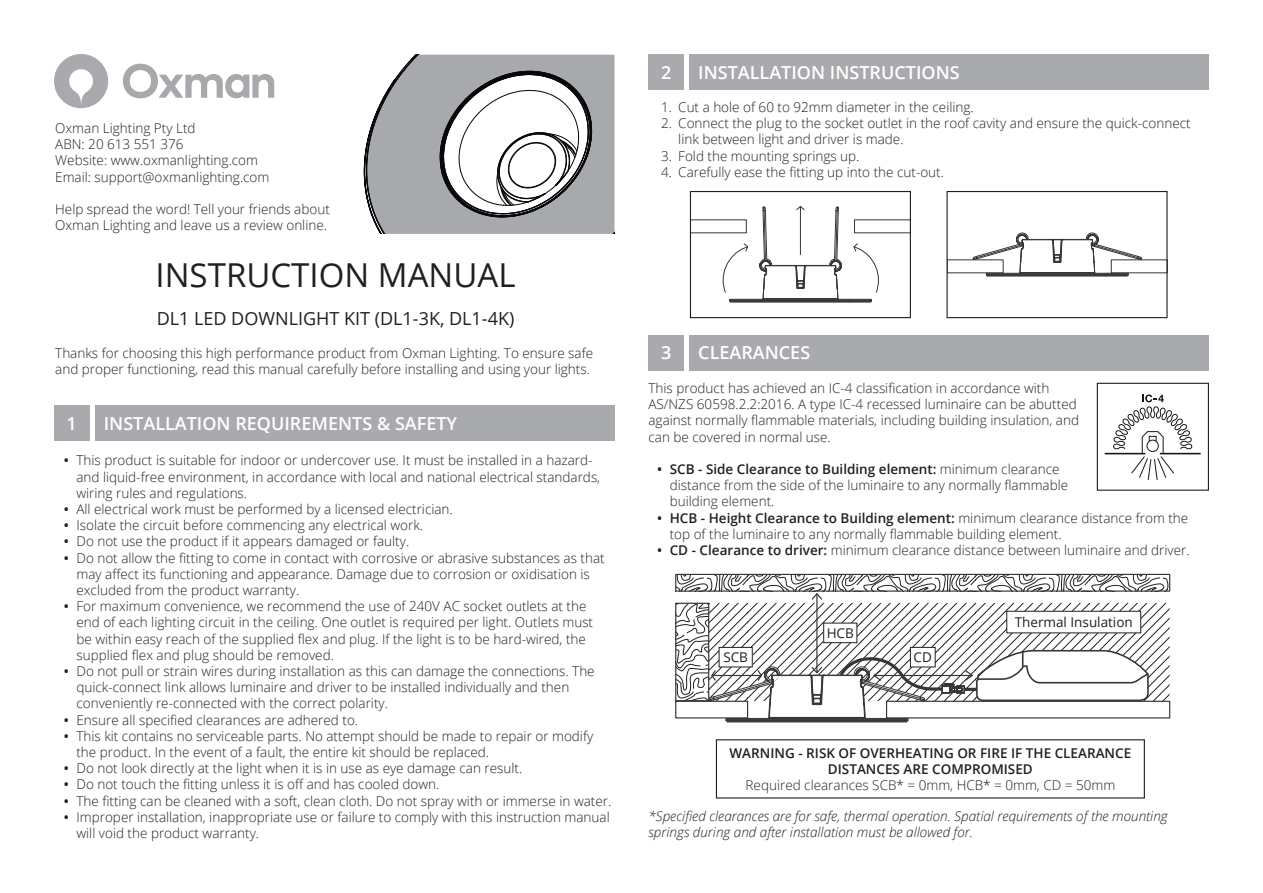
<style>
.page{position:relative;width:1263px;height:893px;background:#fff}
.page>*{position:absolute;margin:0;border:0;box-sizing:border-box;transform-origin:0 0}
.t1{font:33px "Open Sans";color:#231f20}
.t2{font:600 18px "Open Sans";color:#fff}
.t3{font:18px "Open Sans";color:#231f20}
.t4{font:300 13.5px/16.2px "Open Sans";color:#231f20}
.t5{font:italic 300 13.5px/16.2px "Open Sans";color:#231f20}
.t6{font:600 13.5px/16.2px "Open Sans";color:#231f20;text-align:center}
.t7{font:13.5px "Open Sans";color:#231f20}
.s1{font-weight:600}
</style>
<div class="page">
<svg style="left:123px;top:64px;width:151px;height:34px"></svg>
<svg style="left:54px;top:54px;width:54px;height:54px"></svg>
<hr style="left:1160px;top:453px;width:41px;height:1px;background:#181619">
<hr style="left:1105px;top:453px;width:40px;height:1px;background:#181619">
<svg style="left:1112px;top:394px;width:81px;height:86px"></svg>
<div style="left:1097px;top:383px;width:112px;height:108px;border:1px solid #231f20"></div>
<svg style="left:722px;top:206px;width:157px;height:113px"></svg>
<div style="left:690px;top:191px;width:221px;height:127px;border:1px solid #231f20"></div>
<svg style="left:973px;top:232px;width:169px;height:45px"></svg>
<div style="left:946px;top:191px;width:221px;height:127px;border:1px solid #231f20"></div>
<div style="left:95px;top:406px;width:519px;height:35px;background:#a8aaad"></div>
<div style="left:54px;top:406px;width:35px;height:35px;background:#a8aaad"></div>
<div style="left:690px;top:54px;width:519px;height:35px;background:#a8aaad"></div>
<div style="left:648px;top:54px;width:36px;height:35px;background:#a8aaad"></div>
<div style="left:690px;top:335px;width:519px;height:35px;background:#a8aaad"></div>
<div style="left:648px;top:335px;width:36px;height:35px;background:#a8aaad"></div>
<svg style="left:363px;top:55px;width:251px;height:179px"></svg>
<svg style="left:1150px;top:603px;width:20px;height:98px"></svg>
<div style="left:675px;top:701px;width:73px;height:17px;border:1px solid #363636"></div>
<div style="left:886px;top:701px;width:284px;height:17px;border:1px solid #363636"></div>
<svg style="left:677px;top:576px;width:491px;height:14px"></svg>
<div style="left:675px;top:574px;width:495px;height:18px;border:1px solid #363636"></div>
<svg style="left:677px;top:605px;width:30px;height:94px"></svg>
<div style="left:675px;top:603px;width:34px;height:98px;border:1px solid #363636"></div>
<svg style="left:708px;top:593px;width:442px;height:172px"></svg>
<div style="left:719px;top:647px;width:33px;height:20px;background:#fff"></div>
<div style="left:719px;top:647px;width:34px;height:20px;border:1px solid #231f20"></div>
<div style="left:824px;top:623px;width:33px;height:20px;background:#fff"></div>
<div style="left:823px;top:623px;width:34px;height:20px;border:1px solid #231f20"></div>
<div style="left:910px;top:647px;width:25px;height:20px;background:#fff"></div>
<div style="left:910px;top:647px;width:25px;height:20px;border:1px solid #231f20"></div>
<div style="left:1007px;top:611px;width:134px;height:22px;background:#fff"></div>
<div style="left:1006px;top:611px;width:135px;height:22px;border:1px solid #231f20"></div>
<p class="t4" style="left:55px;top:120px;width:216px">Oxman Lighting Pty Ltd<br>ABN: 20 613 551 376<br>Website: www.oxmanlighting.com<br>Email: support@oxmanlighting.com</p>
<p class="t4" style="left:55px;top:201px;width:276px">Help spread the word! Tell your friends about<br>Oxman Lighting and leave us a review online.</p>
<h1 class="t1" style="left:156px;top:253px;width:361px">INSTRUCTION MANUAL</h1>
<h2 class="t3" style="left:157px;top:306px;width:359px">DL1 LED DOWNLIGHT KIT (DL1-3K, DL1-4K)</h2>
<p class="t4" style="left:55px;top:344px;width:539px">Thanks for choosing this high performance product from Oxman Lighting. To ensure safe and proper functioning, read this manual carefully before installing and using your lights.</p>
<h2 class="t2" style="left:67px;top:411px;width:12px">1</h2>
<h2 class="t2" style="left:104px;top:411px;width:355px">INSTALLATION REQUIREMENTS &amp; SAFETY</h2>
<p class="t4" style="left:76px;top:452px;width:525px;text-indent:-13px"><span class="s1">•</span> This product is suitable for indoor or undercover use. It must be installed in a hazard&shy;and liquid-free environment, in accordance with local and national electrical standards, wiring rules and regulations.</p>
<p class="t4" style="left:64px;top:501px;width:391px"><span class="s1">•</span> All electrical work must be performed by a licensed electrician.</p>
<p class="t4" style="left:64px;top:517px;width:361px"><span class="s1">•</span> Isolate the circuit before commencing any electrical work.</p>
<p class="t4" style="left:64px;top:533px;width:347px"><span class="s1">•</span> Do not use the product if it appears damaged or faulty.</p>
<p class="t4" style="left:76px;top:549px;width:530px;text-indent:-13px"><span class="s1">•</span> Do not allow the fitting to come in contact with corrosive or abrasive substances as that may affect its functioning and appearance. Damage due to corrosion or oxidisation is excluded from the product warranty.</p>
<p class="t4" style="left:76px;top:598px;width:518px;text-indent:-13px"><span class="s1">•</span> For maximum convenience, we recommend the use of 240V AC socket outlets at the end of each lighting circuit in the ceiling. One outlet is required per light. Outlets must be within easy reach of the supplied flex and plug. If the light is to be hard-wired, the supplied flex and plug should be removed.</p>
<p class="t4" style="left:76px;top:663px;width:520px;text-indent:-13px"><span class="s1">•</span> Do not pull or strain wires during installation as this can damage the connections. The quick-connect link allows luminaire and driver to be installed individually and then conveniently re-connected with the correct polarity.</p>
<p class="t4" style="left:64px;top:711px;width:296px"><span class="s1">•</span> Ensure all specified clearances are adhered to.</p>
<p class="t4" style="left:76px;top:727px;width:518px;text-indent:-13px"><span class="s1">•</span> This kit contains no serviceable parts. No attempt should be made to repair or modify the product. In the event of a fault, the entire kit should be replaced.</p>
<p class="t4" style="left:64px;top:760px;width:460px"><span class="s1">•</span> Do not look directly at the light when it is in use as eye damage can result.</p>
<p class="t4" style="left:64px;top:776px;width:377px"><span class="s1">•</span> Do not touch the fitting unless it is off and has cooled down.</p>
<p class="t4" style="left:64px;top:792px;width:549px"><span class="s1">•</span> The fitting can be cleaned with a soft, clean cloth. Do not spray with or immerse in water.</p>
<p class="t4" style="left:76px;top:808px;width:535px;text-indent:-13px"><span class="s1">•</span> Improper installation, inappropriate use or failure to comply with this instruction manual will void the product warranty.</p>
<h2 class="t2" style="left:661px;top:60px;width:12px">2</h2>
<h2 class="t2" style="left:698px;top:60px;width:263px">INSTALLATION INSTRUCTIONS</h2>
<p class="t4" style="left:661px;top:99px;width:314px">1. Cut a hole of 60 to 92mm diameter in the ceiling.</p>
<p class="t4" style="left:678px;top:115px;width:514px;text-indent:-17px">2. Connect the plug to the socket outlet in the roof cavity and ensure the quick-connect link between light and driver is made.</p>
<p class="t4" style="left:661px;top:147px;width:200px">3. Fold the mounting springs up.</p>
<p class="t4" style="left:661px;top:163px;width:284px">4. Carefully ease the fitting up into the cut-out.</p>
<h2 class="t2" style="left:661px;top:341px;width:12px">3</h2>
<h2 class="t2" style="left:698px;top:341px;width:113px">CLEARANCES</h2>
<p class="t4" style="left:648px;top:380px;width:432px">This product has achieved an IC-4 classification in accordance with AS/NZS 60598.2.2:2016. A type IC-4 recessed luminaire can be abutted against normally flammable materials, including building insulation, and can be covered in normal use.</p>
<p class="t4" style="left:670px;top:461px;width:400px;text-indent:-13px"><span class="s1">• SCB - Side Clearance to Building element:</span> minimum clearance distance from the side of the luminaire to any normally flammable building element.</p>
<p class="t4" style="left:670px;top:509px;width:520px;text-indent:-13px"><span class="s1">• HCB - Height Clearance to Building element:</span> minimum clearance distance from the top of the luminaire to any normally flammable building element.</p>
<p class="t4" style="left:657px;top:542px;width:534px"><span class="s1">• CD - Clearance to driver:</span> minimum clearance distance between luminaire and driver.</p>
<p class="t7" style="left:723px;top:648px;width:26px">SCB</p>
<p class="t7" style="left:827px;top:624px;width:29px">HCB</p>
<p class="t7" style="left:913px;top:648px;width:20px">CD</p>
<p class="t7" style="left:1015px;top:613px;width:120px">Thermal Insulation</p>
<p class="t6" style="left:729px;top:745px;width:403px">WARNING - RISK OF OVERHEATING OR FIRE IF THE CLEARANCE<br>DISTANCES ARE COMPROMISED</p>
<p class="t4" style="left:746px;top:777px;width:371px">Required clearances SCB* = 0mm, HCB* = 0mm, CD = 50mm</p>
<p class="t5" style="left:648px;top:807px;width:521px">*Specified clearances are for safe, thermal operation. Spatial requirements of the mounting springs during and after installation must be allowed for.</p>
</div>
